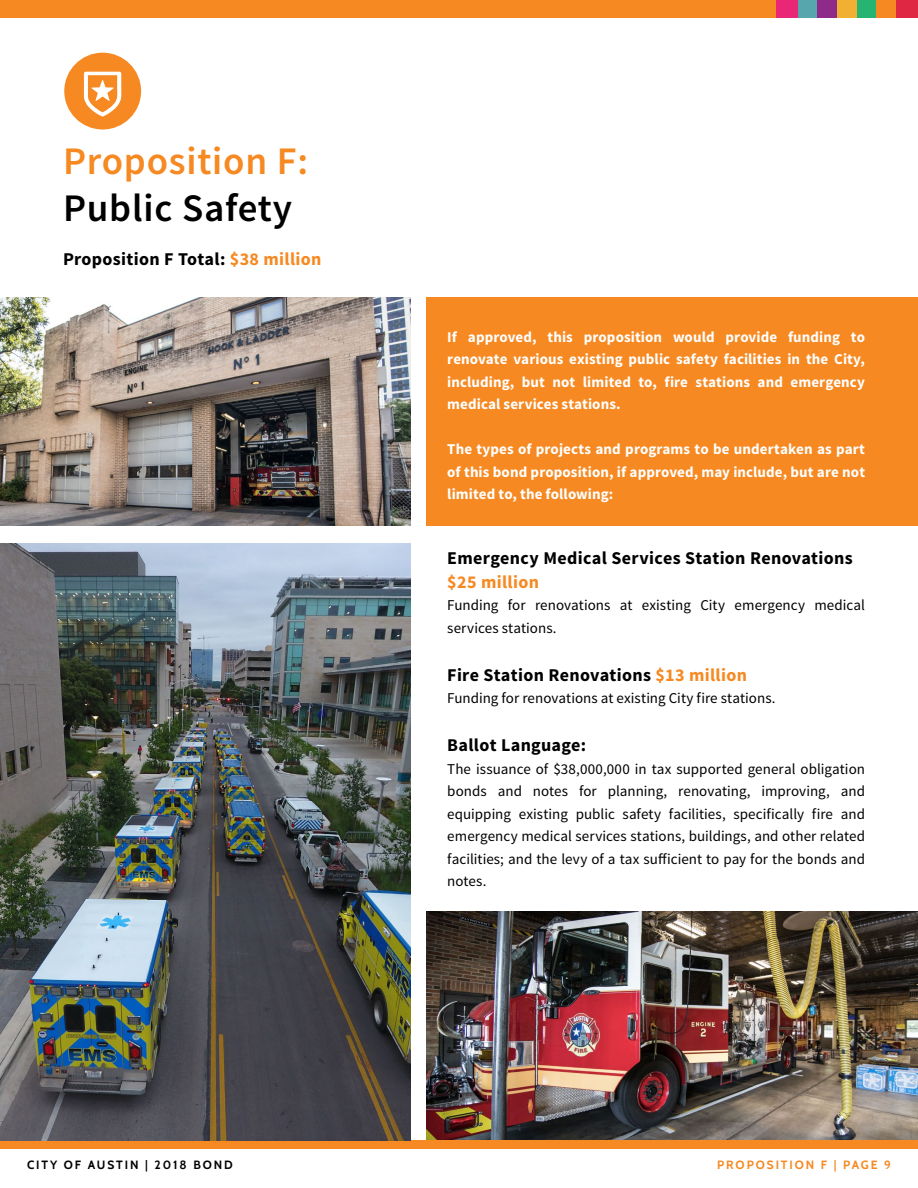
<style>
.page{position:relative;width:918px;height:1188px;background:#fff}
.page>*{position:absolute;margin:0;border:0;box-sizing:border-box;transform-origin:0 0}
.t1{font:600 39px "Source Sans Pro";letter-spacing:.02em;color:#f68921}
.t2{font:600 39px "Source Sans Pro";letter-spacing:.02em;color:#000}
.t3{font:700 18px/24px "Source Sans Pro";letter-spacing:.02em;color:#000}
.Paragraph{font:15px/22.5px "Source Sans Pro";letter-spacing:.005em;color:#000}
.Paragraph-2{font:700 15px/22.5px "Source Sans Pro";letter-spacing:.005em;color:#fff;text-align:justify}
.t4{font:700 12px "Cabin";letter-spacing:.16em;color:#000}
.t5{font:700 12px "Cabin";letter-spacing:.16em;color:#f68921}
.s1{color:#f68921}
</style>
<div class="page">
<img style="left:427px;top:912px;width:491px;height:228px">
<svg style="left:64px;top:53px;width:77px;height:77px"></svg>
<div style="left:0;top:1140px;width:918px;height:8px;background:#f68921"></div>
<div style="left:0;top:0;width:918px;height:17px;background:#f68921"></div>
<div style="left:427px;top:297px;width:491px;height:228px;background:#f68921"></div>
<img style="left:0;top:297px;width:411px;height:228px">
<img style="left:0;top:543px;width:411px;height:597px">
<div style="left:776px;top:0;width:22px;height:17px;background:#ea2777"></div>
<div style="left:798px;top:0;width:20px;height:17px;background:#57a6ae"></div>
<div style="left:818px;top:0;width:19px;height:17px;background:#8f2a8b"></div>
<div style="left:837px;top:0;width:20px;height:17px;background:#f1b031"></div>
<div style="left:857px;top:0;width:19px;height:17px;background:#27b372"></div>
<div style="left:896px;top:0;width:22px;height:17px;background:#df2642"></div>
<p class="t1" style="left:63px;top:137px;width:247px">Proposition F:</p>
<p class="t2" style="left:63px;top:183px;width:231px">Public Safety</p>
<p class="t3" style="left:63px;top:248px;width:260px">Proposition F Total: <span class="s1">$38 million</span></p>
<p class="t4" style="left:27px;top:1158px;width:207px">CITY OF AUSTIN | 2018 BOND</p>
<p class="Paragraph-2" style="left:447px;top:326px;width:419px">If approved, this proposition would provide funding to renovate various existing public safety facilities in the City, including, but not limited to, fire stations and emergency medical services stations.</p>
<p class="Paragraph-2" style="left:447px;top:439px;width:419px">The types of projects and programs to be undertaken as part of this bond proposition, if approved, may include, but are not limited to, the following:</p>
<p class="t3" style="left:447px;top:547px;width:407px">Emergency Medical Services Station Renovations <span class="s1">$25 million</span></p>
<p class="Paragraph" style="left:447px;top:594px;width:419px">Funding for renovations at existing City emergency medical services stations.</p>
<p class="t3" style="left:447px;top:664px;width:301px">Fire Station Renovations <span class="s1">$13 million</span></p>
<p class="Paragraph" style="left:447px;top:687px;width:330px">Funding for renovations at existing City fire stations.</p>
<p class="t3" style="left:447px;top:734px;width:140px">Ballot Language:</p>
<p class="Paragraph" style="left:447px;top:758px;width:419px;text-align:justify">The issuance of $38,000,000 in tax supported general obligation bonds and notes for planning, renovating, improving, and equipping existing public safety facilities, specifically fire and emergency medical services stations, buildings, and other related facilities; and the levy of a tax sufficient to pay for the bonds and notes.</p>
<p class="t5" style="left:717px;top:1158px;width:175px">PROPOSITION F | PAGE 9</p>
</div>
